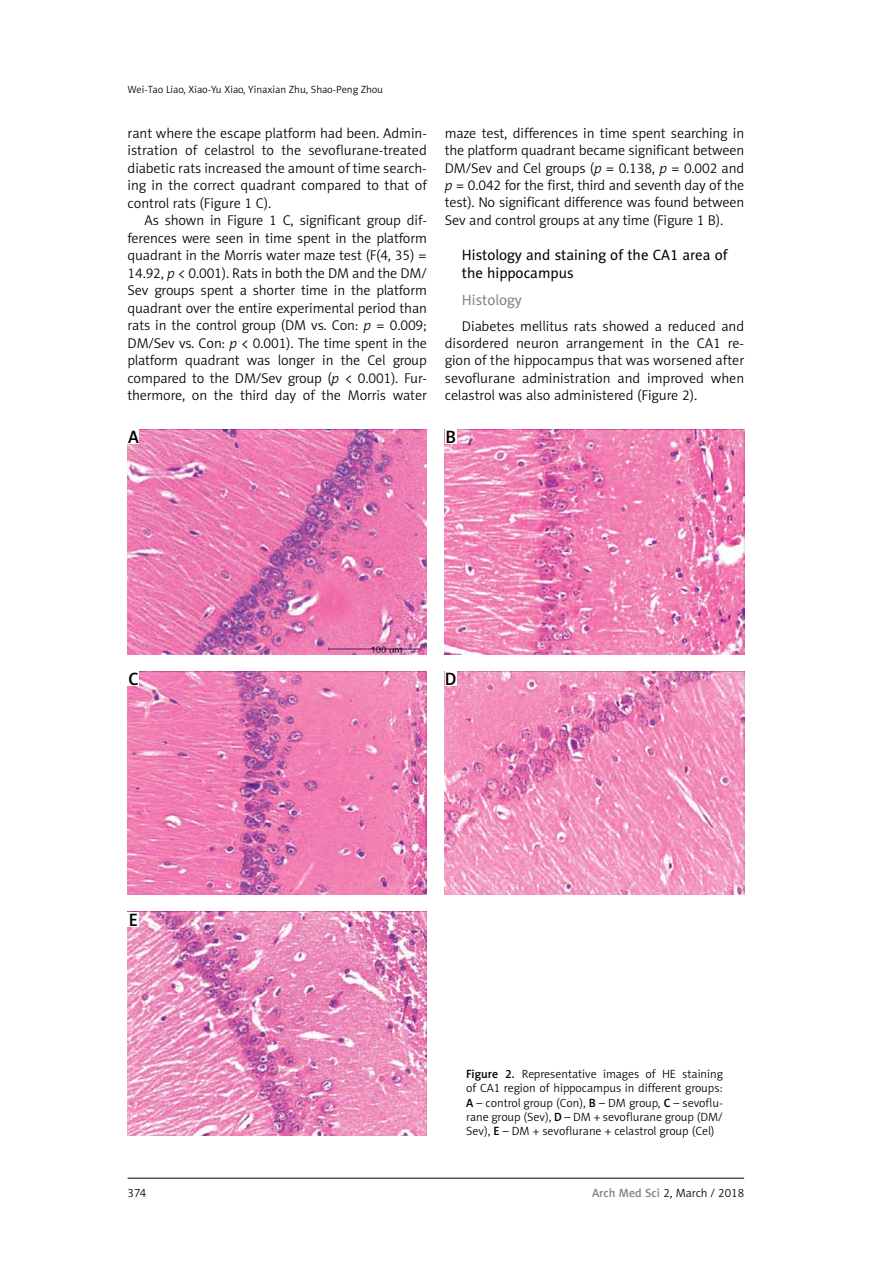
<style>
.page{position:relative;width:893px;height:1263px;background:#fff}
.page>*{position:absolute;margin:0;border:0;box-sizing:border-box;transform-origin:0 0}
.t1{font:18px "Naomi Sans EFN Medium";color:#000}
.t2{font:15px/18.1px "Naomi Sans EFN";color:#000}
.t3{font:15px "Naomi Sans EFN";color:#808285}
.t4{font:14.25px/17.5px "Naomi Sans EFN Light";letter-spacing:-.01em;color:#000;text-align:justify}
.t5{font:12px/14.4px "Naomi Sans EFN Light";color:#000;text-align:justify}
.t6{font:10.5px "Naomi Sans EFN Light";color:#000}
.s1{font-style:italic}
.s2{font-family:"Naomi Sans EFN Medium"}
.s3{font-family:"Naomi Sans EFN Medium";color:#808285}
</style>
<div class="page">
<hr style="left:128px;top:1178px;width:616px;height:1px;background:#000">
<img style="left:128px;top:430px;width:299px;height:224px">
<img style="left:445px;top:430px;width:299px;height:224px">
<div style="left:445px;top:430px;width:12px;height:14px;background:#fff"></div>
<div style="left:128px;top:430px;width:11px;height:14px;background:#fff"></div>
<img style="left:128px;top:671px;width:299px;height:224px">
<img style="left:445px;top:671px;width:299px;height:224px">
<div style="left:445px;top:671px;width:12px;height:15px;background:#fff"></div>
<div style="left:128px;top:671px;width:11px;height:15px;background:#fff"></div>
<img style="left:128px;top:912px;width:299px;height:223px">
<div style="left:128px;top:912px;width:11px;height:14px;background:#fff"></div>
<p class="t6" style="left:128px;top:83px;width:257px">Wei-Tao Liao, Xiao-Yu Xiao, Yinaxian Zhu, Shao-Peng Zhou</p>
<p class="t4" style="left:128px;top:124px;width:301px">rant where the escape platform had been. Admin&shy;istration of celastrol to the sevoflurane-treated diabetic rats increased the amount of time search&shy;ing in the correct quadrant compared to that of control rats (Figure 1 C).</p>
<p class="t4" style="left:128px;top:212px;width:301px;text-indent:17px">As shown in Figure 1 C, significant group dif&shy;ferences were seen in time spent in the platform quadrant in the Morris water maze test (F(4, 35) = 14.92, <span class="s1">p</span> &lt; 0.001). Rats in both the DM and the DM/ Sev groups spent a shorter time in the platform quadrant over the entire experimental period than rats in the control group (DM vs. Con: <span class="s1">p</span> = 0.009; DM/Sev vs. Con: <span class="s1">p</span> &lt; 0.001). The time spent in the platform quadrant was longer in the Cel group compared to the DM/Sev group (<span class="s1">p</span> &lt; 0.001). Fur&shy;thermore, on the third day of the Morris water</p>
<p class="t4" style="left:445px;top:125px;width:301px">maze test, differences in time spent searching in the platform quadrant became significant between DM/Sev and Cel groups (<span class="s1">p</span> = 0.138, <span class="s1">p</span> = 0.002 and <span class="s1">p</span> = 0.042 for the first, third and seventh day of the test). No significant difference was found between Sev and control groups at any time (Figure 1 B).</p>
<p class="t2" style="left:462px;top:246px;width:267px">Histology and staining of the CA1 area of the hippocampus</p>
<p class="t3" style="left:462px;top:290px;width:62px">Histology</p>
<p class="t4" style="left:445px;top:317px;width:301px;text-indent:17px">Diabetes mellitus rats showed a reduced and disordered neuron arrangement in the CA1 re&shy;gion of the hippocampus that was worsened after sevoflurane administration and improved when celastrol was also administered (Figure 2).</p>
<p class="t1" style="left:128px;top:427px;width:12px">A</p>
<p class="t1" style="left:445px;top:427px;width:12px">B</p>
<p class="t1" style="left:128px;top:668px;width:12px">C</p>
<p class="t1" style="left:445px;top:668px;width:13px">D</p>
<p class="t1" style="left:129px;top:909px;width:11px">E</p>
<p class="t5" style="left:466px;top:1066px;width:258px"><span class="s2">Figure 2.</span> Representative images of HE staining of CA1 region of hippocampus in different groups:<br><span class="s2">A</span> – control group (Con), <span class="s2">B</span> – DM group, <span class="s2">C</span> – sevoflu&shy;rane group (Sev), <span class="s2">D</span> – DM + sevoflurane group (DM/ Sev), <span class="s2">E</span> – DM + sevoflurane + celastrol group (Cel)</p>
<p class="t5" style="left:128px;top:1186px;width:20px">374</p>
<p class="t5" style="left:592px;top:1186px;width:154px"><span class="s3">Arch Med Sci</span> 2, March / 2018</p>
</div>
